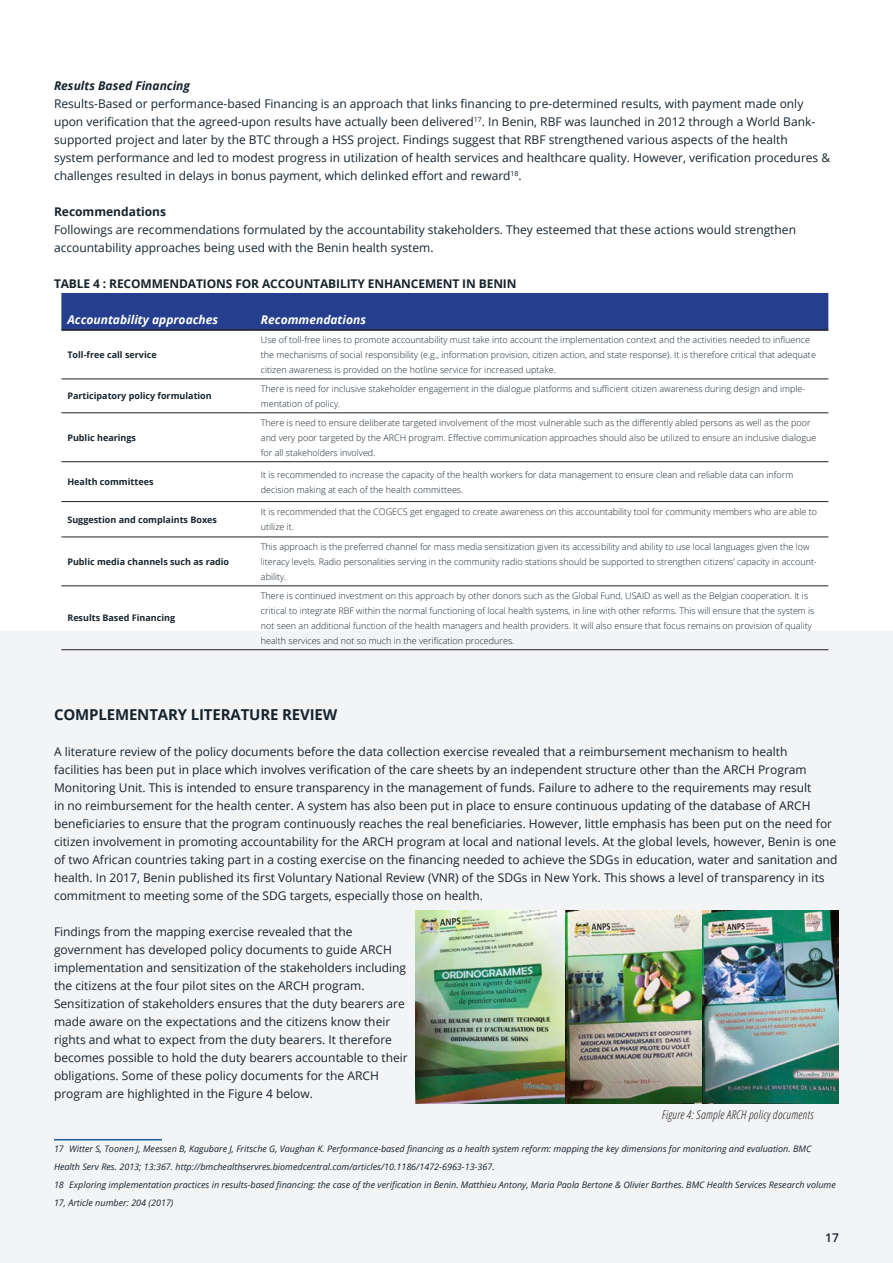
<style>
.page{position:relative;width:893px;height:1263px;background:#fff}
.page>*{position:absolute;margin:0;border:0;box-sizing:border-box;transform-origin:0 0}
.Title_-_Align_Left{font:700 15px "Open Sans";letter-spacing:-.01em;color:#16242e}
.Body_Text{font:12px/18px "Open Sans";color:#16242e}
.Table_Title{font:700 12px "Open Sans";letter-spacing:-.01em;color:#16242e}
.Table_Header{font:italic 700 12px "Open Sans";color:#fff}
.Image_Caption{font:italic 300 condensed 12px "Open Sans";letter-spacing:.02em;color:#231f20}
.Body_Text-2{font:italic 700 12px "Open Sans";color:#16242e}
.Body_Text-3{font:700 12px "Open Sans";color:#16242e}
.t1{font:600 12px "Open Sans";color:#16242e}
.Content___Left{font:300 9px/15px "Open Sans";color:#16242e}
.Footer_Text{font:italic 9px/18px "Open Sans";color:#16242e}
.Content___Left-2{font:700 9px "Open Sans";color:#16242e}
</style>
<div class="page">
<div style="left:0;top:631px;width:893px;height:632px;background:#f3f4f6"></div>
<div style="left:61px;top:293px;width:767px;height:36px;background:#253f8e"></div>
<hr style="left:61px;top:379px;width:194px;height:1px;background:#231f20">
<hr style="left:255px;top:379px;width:573px;height:1px;background:#231f20">
<hr style="left:61px;top:413px;width:194px;height:1px;background:#231f20">
<hr style="left:255px;top:413px;width:573px;height:1px;background:#231f20">
<hr style="left:61px;top:461px;width:194px;height:1px;background:#231f20">
<hr style="left:255px;top:461px;width:573px;height:1px;background:#231f20">
<hr style="left:61px;top:501px;width:194px;height:1px;background:#231f20">
<hr style="left:255px;top:501px;width:573px;height:1px;background:#231f20">
<hr style="left:61px;top:537px;width:194px;height:1px;background:#231f20">
<hr style="left:255px;top:537px;width:573px;height:1px;background:#231f20">
<hr style="left:61px;top:586px;width:194px;height:1px;background:#231f20">
<hr style="left:255px;top:586px;width:573px;height:1px;background:#231f20">
<hr style="left:61px;top:649px;width:194px;height:1px;background:#231f20">
<hr style="left:255px;top:649px;width:573px;height:1px;background:#231f20">
<hr style="left:61px;top:329px;width:194px;height:2px;background:#231f20">
<hr style="left:255px;top:329px;width:573px;height:2px;background:#231f20">
<hr style="left:54px;top:1139px;width:108px;height:1px;background:#175d9e">
<img style="left:416px;top:910px;width:423px;height:193px">
<p class="Body_Text-2" style="left:54px;top:77px;width:138px">Results Based Financing</p>
<p class="Body_Text" style="left:54px;top:94px;width:778px">Results-Based or performance-based Financing is an approach that links financing to pre-determined results, with payment made only upon verification that the agreed-upon results have actually been delivered<sup>17</sup>. In Benin, RBF was launched in 2012 through a World Bank&shy;supported project and later by the BTC through a HSS project. Findings suggest that RBF strengthened various aspects of the health system performance and led to modest progress in utilization of health services and healthcare quality. However, verification procedures &amp; challenges resulted in delays in bonus payment, which delinked effort and reward<sup>18</sup>.</p>
<p class="Body_Text-3" style="left:54px;top:203px;width:114px">Recommendations</p>
<p class="Body_Text" style="left:54px;top:220px;width:743px">Followings are recommendations formulated by the accountability stakeholders. They esteemed that these actions would strengthen accountability approaches being used with the Benin health system.</p>
<p class="Table_Title" style="left:54px;top:275px;width:464px">TABLE 4 : RECOMMENDATIONS FOR ACCOUNTABILITY ENHANCEMENT IN BENIN</p>
<p class="Table_Header" style="left:67px;top:311px;width:152px">Accountability approaches</p>
<p class="Table_Header" style="left:261px;top:311px;width:107px">Recommendations</p>
<p class="Content___Left-2" style="left:67px;top:348px;width:91px">Toll-free call service</p>
<p class="Content___Left" style="left:261px;top:332px;width:556px">Use of toll-free lines to promote accountability must take into account the implementation context and the activities needed to influence the mechanisms of social responsibility (e.g., information provision, citizen action, and state response). It is therefore critical that adequate citizen awareness is provided on the hotline service for increased uptake.</p>
<p class="Content___Left-2" style="left:67px;top:390px;width:146px">Participatory policy formulation</p>
<p class="Content___Left" style="left:261px;top:381px;width:546px">There is need for inclusive stakeholder engagement in the dialogue platforms and sufficient citizen awareness during design and imple&shy;mentation of policy.</p>
<p class="Content___Left-2" style="left:67px;top:431px;width:70px">Public hearings</p>
<p class="Content___Left" style="left:261px;top:415px;width:557px">There is need to ensure deliberate targeted involvement of the most vulnerable such as the differently abled persons as well as the poor and very poor targeted by the ARCH program. Effective communication approaches should also be utilized to ensure an inclusive dialogue for all stakeholders involved.</p>
<p class="Content___Left-2" style="left:67px;top:475px;width:88px">Health committees</p>
<p class="Content___Left" style="left:261px;top:467px;width:534px">It is recommended to increase the capacity of the health workers for data management to ensure clean and reliable data can inform decision making at each of the health committees.</p>
<p class="Content___Left-2" style="left:67px;top:513px;width:151px">Suggestion and complaints Boxes</p>
<p class="Content___Left" style="left:261px;top:504px;width:558px">It is recommended that the COGECS get engaged to create awareness on this accountability tool for community members who are able to utilize it.</p>
<p class="Content___Left-2" style="left:67px;top:555px;width:163px">Public media channels such as radio</p>
<p class="Content___Left" style="left:261px;top:539px;width:557px">This approach is the preferred channel for mass media sensitization given its accessibility and ability to use local languages given the low literacy levels. Radio personalities serving in the community radio stations should be supported to strengthen citizens’ capacity in account&shy;ability.</p>
<p class="Content___Left-2" style="left:67px;top:612px;width:109px">Results Based Financing</p>
<p class="Content___Left" style="left:261px;top:588px;width:555px">There is continued investment on this approach by other donors such as the Global Fund, USAID as well as the Belgian cooperation. It is critical to integrate RBF within the normal functioning of local health systems, in line with other reforms. This will ensure that the system is not seen an additional function of the health managers and health providers. It will also ensure that focus remains on provision of quality health services and not so much in the verification procedures.</p>
<p class="Title_-_Align_Left" style="left:54px;top:704px;width:285px">COMPLEMENTARY LITERATURE REVIEW</p>
<p class="Body_Text" style="left:54px;top:742px;width:785px">A literature review of the policy documents before the data collection exercise revealed that a reimbursement mechanism to health<br>facilities has been put in place which involves verification of the care sheets by an independent structure other than the ARCH Program Monitoring Unit. This is intended to ensure transparency in the management of funds. Failure to adhere to the requirements may result<br>in no reimbursement for the health center. A system has also been put in place to ensure continuous updating of the database of ARCH beneficiaries to ensure that the program continuously reaches the real beneficiaries. However, little emphasis has been put on the need for citizen involvement in promoting accountability for the ARCH program at local and national levels. At the global levels, however, Benin is one of two African countries taking part in a costing exercise on the financing needed to achieve the SDGs in education, water and sanitation and health. In 2017, Benin published its first Voluntary National Review (VNR) of the SDGs in New York. This shows a level of transparency in its commitment to meeting some of the SDG targets, especially those on health.</p>
<p class="Body_Text" style="left:54px;top:922px;width:355px">Findings from the mapping exercise revealed that the government has developed policy documents to guide ARCH implementation and sensitization of the stakeholders including the citizens at the four pilot sites on the ARCH program.<br>Sensitization of stakeholders ensures that the duty bearers are made aware on the expectations and the citizens know their rights and what to expect from the duty bearers. It therefore becomes possible to hold the duty bearers accountable to their obligations. Some of these policy documents for the ARCH program are highlighted in the Figure 4 below.</p>
<p class="Image_Caption" style="left:662px;top:1106px;width:153px">Figure 4: Sample ARCH policy documents</p>
<p class="Footer_Text" style="left:54px;top:1139px;width:759px">17 Witter S, Toonen J, Meessen B, Kagubare J, Fritsche G, Vaughan K. Performance-based financing as a health system reform: mapping the key dimensions for monitoring and evaluation. BMC<br>Health Serv Res. 2013; 13:367. http://bmchealthservres.biomedcentral.com/articles/10.1186/1472-6963-13-367.</p>
<p class="Footer_Text" style="left:54px;top:1175px;width:783px">18 Exploring implementation practices in results-based financing: the case of the verification in Benin. Matthieu Antony, Maria Paola Bertone &amp; Olivier Barthes. BMC Health Services Research volume<br>17, Article number: 204 (2017)</p>
<p class="t1" style="left:825px;top:1229px;width:15px">17</p>
</div>
